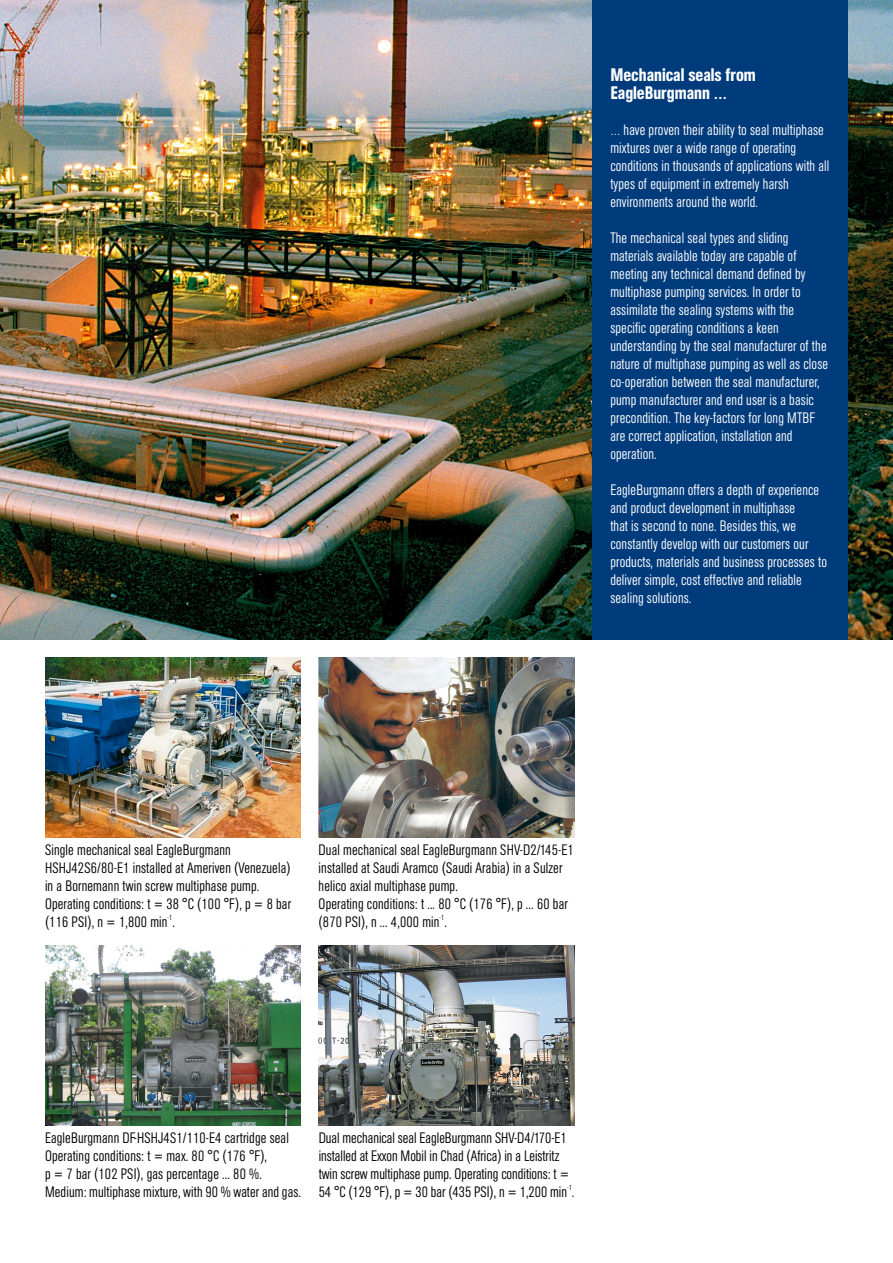
<style>
.page{position:relative;width:893px;height:1263px;background:#fff}
.page>*{position:absolute;margin:0;border:0;box-sizing:border-box;transform-origin:0 0}
.t1{font:500 condensed 18px/18px "AG Book Pro";color:#fff}
.t2{font:300 condensed 15px/18px "AG Book Pro";letter-spacing:.01em;color:#fff}
.t3{font:300 condensed 15px/18px "AG Book Pro";letter-spacing:.01em;color:#000}
.t4{font:300 condensed 7.5px "AG Book Pro";color:#000}
</style>
<div class="page">
<img style="left:0;top:0;width:893px;height:639px">
<div style="left:592px;top:0;width:256px;height:639px;background:#003b7c"></div>
<img style="left:45px;top:945px;width:256px;height:180px">
<img style="left:319px;top:945px;width:255px;height:180px">
<img style="left:319px;top:657px;width:255px;height:180px">
<img style="left:45px;top:657px;width:256px;height:180px">
<p class="t1" style="left:610px;top:66px;width:147px">Mechanical seals from<br>EagleBurgmann …</p>
<p class="t2" style="left:610px;top:121px;width:221px">… have proven their ability to seal multiphase mixtures over a wide range of operating conditions in thousands of applications with all types of equipment in extremely harsh environments around the world.</p>
<p class="t2" style="left:610px;top:229px;width:219px">The mechanical seal types and sliding materials available today are capable of meeting any technical demand defined by multiphase pumping services. In order to assimilate the sealing systems with the specific operating conditions a keen understanding by the seal manufacturer of the nature of multiphase pumping as well as close co-operation between the seal manufacturer, pump manufacturer and end user is a basic precondition. The key-factors for long MTBF are correct application, installation and operation.</p>
<p class="t2" style="left:610px;top:481px;width:218px">EagleBurgmann offers a depth of experience and product development in multiphase<br>that is second to none. Besides this, we constantly develop with our customers our products, materials and business processes to deliver simple, cost effective and reliable sealing solutions.</p>
<p class="t3" style="left:45px;top:841px;width:248px">Single mechanical seal EagleBurgmann HSHJ42S6/80-E1 installed at Ameriven (Venezuela) in a Bornemann twin screw multiphase pump.<br>Operating conditions: t = 38 °C (100 °F), p = 8 bar (116 PSI), n = 1,800 min .</p>
<p class="t4" style="left:168px;top:913px;width:6px">-1</p>
<p class="t3" style="left:319px;top:841px;width:257px">Dual mechanical seal EagleBurgmann SHV-D2/145-E1 installed at Saudi Aramco (Saudi Arabia) in a Sulzer helico axial multiphase pump.<br>Operating conditions: t ... 80 °C (176 °F), p ... 60 bar (870 PSI), n ... 4,000 min .</p>
<p class="t4" style="left:440px;top:913px;width:6px">-1</p>
<p class="t3" style="left:45px;top:1129px;width:257px">EagleBurgmann DF-HSHJ4S1/110-E4 cartridge seal Operating conditions: t = max. 80 °C (176 °F),<br>p = 7 bar (102 PSI), gas percentage ... 80 %.<br>Medium: multiphase mixture, with 90 % water and gas.</p>
<p class="t3" style="left:319px;top:1129px;width:257px">Dual mechanical seal EagleBurgmann SHV-D4/170-E1 installed at Exxon Mobil in Chad (Africa) in a Leistritz twin screw multiphase pump. Operating conditions: t = 54 °C (129 °F), p = 30 bar (435 PSI), n = 1,200 min .</p>
<p class="t4" style="left:567px;top:1183px;width:6px">-1</p>
</div>
